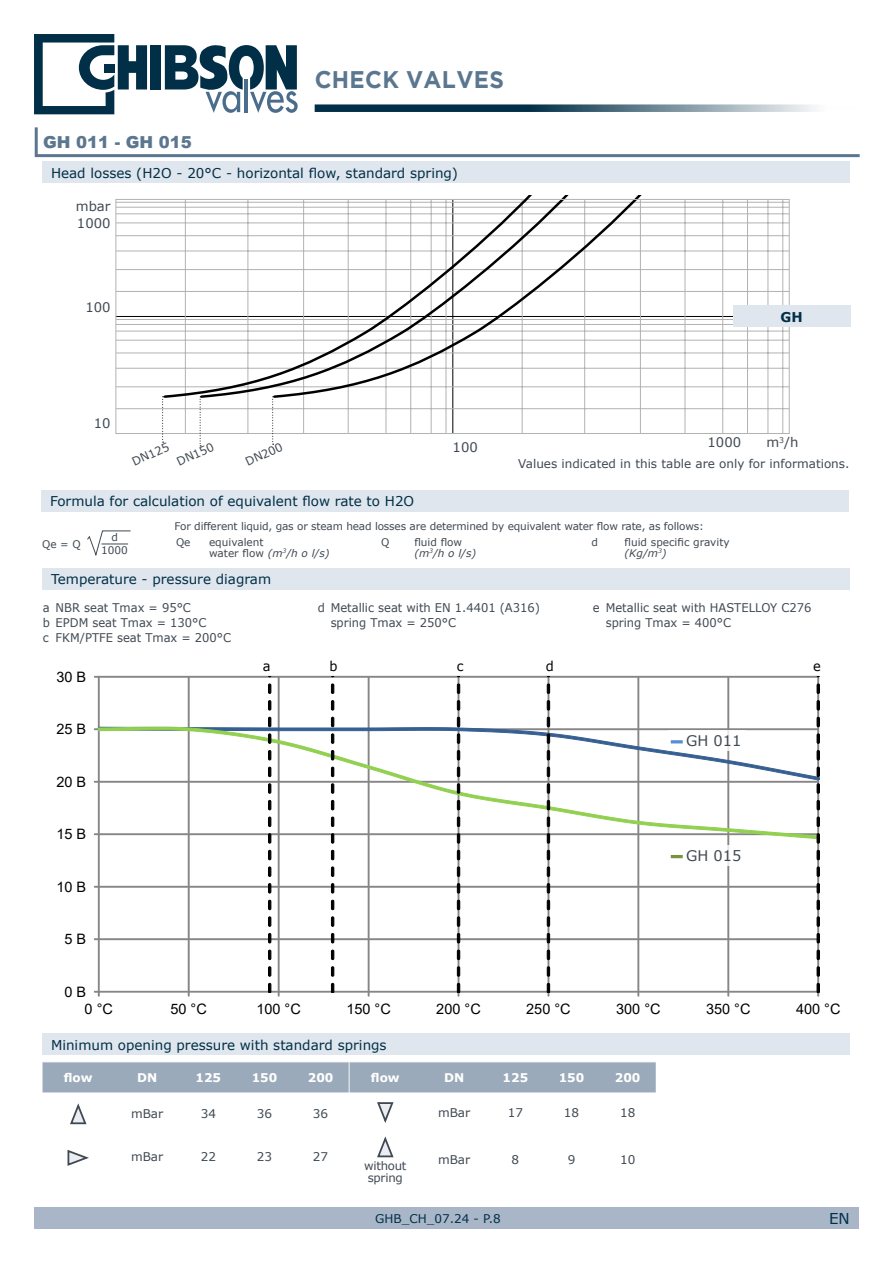
<style>
.page{position:relative;width:893px;height:1263px;background:#fff}
.page>*{position:absolute;margin:0;border:0;box-sizing:border-box;transform-origin:0 0}
.t1{font:700 24px "Gotham";letter-spacing:.015em;color:#5b7790;scale:.95 1}
.t2{font:900 16.5px "Arial";color:#5b7790}
.t3{font:15px "Verdana";color:#002f47}
.t4{font:14.55px "Verdana";color:#404952}
.t5{font:14.4px "Arial";color:#000}
.t6{font:13.5px "Verdana";color:#002f47}
.t7{font:13.5px "Verdana";color:#000;scale:.96 1}
.t8{font:700 13.5px "Verdana";color:#002f47}
.t9{font:13.2px "Verdana";color:#404952}
.t10{font:12px/15px "Verdana";color:#404952;scale:.96 1}
.t11{font:12px "Verdana";color:#404952}
.t12{font:700 12px "Verdana";color:#fff}
.t13{font:12px "Verdana";color:#002f47}
.t14{font:11.7px/12.6px "Verdana";letter-spacing:-.02em;color:#404952;text-align:center}
.t15{font:11.55px "Verdana";color:#404952}
.t16{font:10.5px/11.2px "Verdana";letter-spacing:-.015em;color:#404952}
.s1{font-style:italic}
</style>
<div class="page">
<div style="left:34px;top:1208px;width:825px;height:21px;background:#a8b6c8"></div>
<svg style="left:315px;top:104px;width:501px;height:8px;background:#517181"></svg>
<svg style="left:34px;top:34px;width:113px;height:80px"></svg>
<svg style="left:165px;top:45px;width:133px;height:68px"></svg>
<div style="left:150px;top:45px;width:11px;height:44px;background:#002f47"></div>
<hr style="left:453px;top:199px;width:1px;height:234px;background:#000">
<hr style="left:116px;top:316px;width:673px;height:1px;background:#000">
<hr style="left:185px;top:199px;width:1px;height:234px;background:#b3b2b2">
<hr style="left:248px;top:199px;width:1px;height:234px;background:#b3b2b2">
<hr style="left:303px;top:199px;width:1px;height:234px;background:#b3b2b2">
<hr style="left:348px;top:199px;width:1px;height:234px;background:#b3b2b2">
<hr style="left:386px;top:199px;width:1px;height:234px;background:#b3b2b2">
<hr style="left:410px;top:199px;width:1px;height:234px;background:#b3b2b2">
<hr style="left:431px;top:199px;width:1px;height:234px;background:#b3b2b2">
<hr style="left:446px;top:199px;width:1px;height:234px;background:#b3b2b2">
<hr style="left:522px;top:199px;width:1px;height:234px;background:#b3b2b2">
<hr style="left:584px;top:199px;width:1px;height:234px;background:#b3b2b2">
<hr style="left:640px;top:199px;width:1px;height:234px;background:#b3b2b2">
<hr style="left:685px;top:199px;width:1px;height:234px;background:#b3b2b2">
<hr style="left:722px;top:199px;width:1px;height:234px;background:#b3b2b2">
<hr style="left:747px;top:199px;width:1px;height:234px;background:#b3b2b2">
<hr style="left:768px;top:199px;width:1px;height:234px;background:#b3b2b2">
<hr style="left:782px;top:199px;width:1px;height:234px;background:#b3b2b2">
<hr style="left:116px;top:202px;width:673px;height:1px;background:#b3b2b2">
<hr style="left:116px;top:207px;width:673px;height:1px;background:#b3b2b2">
<hr style="left:116px;top:214px;width:673px;height:1px;background:#b3b2b2">
<hr style="left:116px;top:223px;width:673px;height:1px;background:#b3b2b2">
<hr style="left:116px;top:235px;width:673px;height:1px;background:#b3b2b2">
<hr style="left:116px;top:251px;width:673px;height:1px;background:#b3b2b2">
<hr style="left:116px;top:269px;width:673px;height:1px;background:#b3b2b2">
<hr style="left:116px;top:291px;width:673px;height:1px;background:#b3b2b2">
<hr style="left:116px;top:319px;width:673px;height:1px;background:#b3b2b2">
<hr style="left:116px;top:324px;width:673px;height:1px;background:#b3b2b2">
<hr style="left:116px;top:331px;width:673px;height:1px;background:#b3b2b2">
<hr style="left:116px;top:340px;width:673px;height:1px;background:#b3b2b2">
<hr style="left:116px;top:353px;width:673px;height:1px;background:#b3b2b2">
<hr style="left:116px;top:368px;width:673px;height:1px;background:#b3b2b2">
<hr style="left:116px;top:387px;width:673px;height:1px;background:#b3b2b2">
<hr style="left:116px;top:408px;width:673px;height:1px;background:#b3b2b2">
<svg style="left:540px;top:195px;width:109px;height:204px"></svg>
<svg style="left:162px;top:399px;width:2px;height:44px"></svg>
<svg style="left:200px;top:399px;width:1px;height:47px"></svg>
<svg style="left:272px;top:399px;width:2px;height:46px"></svg>
<svg style="left:162px;top:195px;width:378px;height:204px"></svg>
<svg style="left:34px;top:127px;width:826px;height:31px"></svg>
<div style="left:733px;top:306px;width:117px;height:21px;background:#e0e6ed"></div>
<svg style="left:94px;top:676px;width:725px;height:320px"></svg>
<div style="left:43px;top:162px;width:807px;height:21px;background:#e0e6ed"></div>
<svg style="left:87px;top:530px;width:44px;height:26px"></svg>
<div style="left:42px;top:491px;width:807px;height:21px;background:#e0e6ed"></div>
<div style="left:43px;top:568px;width:807px;height:22px;background:#e0e6ed"></div>
<div style="left:43px;top:1034px;width:807px;height:21px;background:#e0e6ed"></div>
<svg style="left:70px;top:1103px;width:17px;height:22px"></svg>
<svg style="left:67px;top:1149px;width:22px;height:17px"></svg>
<div style="left:43px;top:1062px;width:613px;height:30px;background:#9baaba"></div>
<svg style="left:377px;top:1102px;width:17px;height:21px"></svg>
<svg style="left:377px;top:1136px;width:17px;height:22px"></svg>
<h2 class="t2" style="left:43px;top:130px;width:150px">GH 011 - GH 015</h2>
<h1 class="t1" style="left:315px;top:66px;width:201px">CHECK VALVES</h1>
<p class="t6" style="left:51px;top:163px;width:409px">Head losses (H2O - 20°C - horizontal flow, standard spring)</p>
<p class="t9" style="left:76px;top:197px;width:36px">mbar</p>
<p class="t9" style="left:77px;top:215px;width:35px">1000</p>
<p class="t9" style="left:85px;top:299px;width:27px">100</p>
<p class="t9" style="left:94px;top:414px;width:18px">10</p>
<p class="t15" style="left:129px;top:455px;width:41px;rotate:-25deg">DN125</p>
<p class="t15" style="left:174px;top:455px;width:41px;rotate:-25deg">DN150</p>
<p class="t15" style="left:243px;top:455px;width:41px;rotate:-25deg">DN200</p>
<p class="t9" style="left:453px;top:438px;width:27px">100</p>
<p class="t6" style="left:50px;top:492px;width:366px">Formula for calculation of equivalent flow rate to H2O</p>
<p class="t8" style="left:780px;top:307px;width:24px">GH</p>
<p class="t9" style="left:707px;top:433px;width:35px">1000</p>
<p class="t9" style="left:766px;top:433px;width:34px">m<sup>3</sup>/h</p>
<p class="t11" style="left:518px;top:456px;width:333px">Values indicated in this table are only for informations.</p>
<p class="t16" style="left:175px;top:521px;width:531px">For different liquid, gas or steam head losses are determined by equivalent water flow rate, as follows:</p>
<p class="t16" style="left:42px;top:539px;width:40px">Qe = Q</p>
<p class="t16" style="left:101px;top:531px;width:28px;line-height:12.3px;text-align:center">d<br>1000</p>
<p class="t16" style="left:176px;top:536px;width:16px">Qe</p>
<p class="t16" style="left:209px;top:536px;width:122px">equivalent<br>water flow <span class="s1">(m</span><sup>3</sup><span class="s1">/h o l/s)</span></p>
<p class="t16" style="left:381px;top:536px;width:10px">Q</p>
<p class="t16" style="left:414px;top:536px;width:63px">fluid flow <span class="s1">(m</span><sup>3</sup><span class="s1">/h o l/s)</span></p>
<p class="t16" style="left:591px;top:536px;width:8px">d</p>
<p class="t16" style="left:624px;top:536px;width:107px">fluid specific gravity <span class="s1">(Kg/m</span><sup>3</sup><span class="s1">)</span></p>
<p class="t6" style="left:51px;top:570px;width:222px">Temperature - pressure diagram</p>
<p class="t10" style="left:43px;top:600px;width:198px">a NBR seat Tmax = 95°C<br>b EPDM seat Tmax = 130°C<br>c FKM/PTFE seat Tmax = 200°C</p>
<p class="t10" style="left:331px;top:600px;width:220px;text-indent:-13px">d Metallic seat with EN 1.4401 (A316) spring Tmax = 250°C</p>
<p class="t10" style="left:606px;top:600px;width:216px;text-indent:-13px">e Metallic seat with HASTELLOY C276 spring Tmax = 400°C</p>
<h3 class="t5" style="left:57px;top:667px;width:31px">30 B</h3>
<h3 class="t5" style="left:57px;top:719px;width:31px">25 B</h3>
<h3 class="t5" style="left:57px;top:772px;width:31px">20 B</h3>
<h3 class="t5" style="left:57px;top:824px;width:31px">15 B</h3>
<h3 class="t5" style="left:57px;top:877px;width:31px">10 B</h3>
<h3 class="t5" style="left:65px;top:929px;width:23px">5 B</h3>
<h3 class="t5" style="left:65px;top:981px;width:23px">0 B</h3>
<p class="t7" style="left:263px;top:657px;width:10px">a</p>
<p class="t7" style="left:329px;top:657px;width:10px">b</p>
<p class="t7" style="left:457px;top:657px;width:9px">c</p>
<p class="t7" style="left:546px;top:657px;width:10px">d</p>
<p class="t7" style="left:813px;top:657px;width:10px">e</p>
<h3 class="t4" style="left:686px;top:731px;width:57px">GH 011</h3>
<h3 class="t4" style="left:686px;top:846px;width:57px">GH 015</h3>
<h3 class="t5" style="left:85px;top:999px;width:30px">0 °C</h3>
<h3 class="t5" style="left:170px;top:999px;width:38px">50 °C</h3>
<h3 class="t5" style="left:256px;top:999px;width:46px">100 °C</h3>
<h3 class="t5" style="left:346px;top:999px;width:46px">150 °C</h3>
<h3 class="t5" style="left:436px;top:999px;width:46px">200 °C</h3>
<h3 class="t5" style="left:526px;top:999px;width:46px">250 °C</h3>
<h3 class="t5" style="left:616px;top:999px;width:46px">300 °C</h3>
<h3 class="t5" style="left:706px;top:999px;width:46px">350 °C</h3>
<h3 class="t5" style="left:796px;top:999px;width:46px">400 °C</h3>
<p class="t6" style="left:51px;top:1035px;width:337px">Minimum opening pressure with standard springs</p>
<p class="t12" style="left:64px;top:1069px;width:30px">flow</p>
<p class="t12" style="left:137px;top:1069px;width:22px">DN</p>
<p class="t12" style="left:196px;top:1069px;width:27px">125</p>
<p class="t12" style="left:252px;top:1069px;width:27px">150</p>
<p class="t12" style="left:308px;top:1069px;width:27px">200</p>
<p class="t11" style="left:131px;top:1106px;width:34px">mBar</p>
<p class="t11" style="left:201px;top:1106px;width:17px">34</p>
<p class="t11" style="left:257px;top:1106px;width:17px">36</p>
<p class="t11" style="left:313px;top:1106px;width:17px">36</p>
<p class="t11" style="left:131px;top:1148px;width:34px">mBar</p>
<p class="t11" style="left:201px;top:1148px;width:17px">22</p>
<p class="t11" style="left:257px;top:1148px;width:17px">23</p>
<p class="t11" style="left:313px;top:1148px;width:17px">27</p>
<p class="t12" style="left:371px;top:1069px;width:30px">flow</p>
<p class="t12" style="left:444px;top:1069px;width:22px">DN</p>
<p class="t12" style="left:503px;top:1069px;width:27px">125</p>
<p class="t12" style="left:559px;top:1069px;width:27px">150</p>
<p class="t12" style="left:615px;top:1069px;width:27px">200</p>
<p class="t11" style="left:438px;top:1104px;width:34px">mBar</p>
<p class="t11" style="left:508px;top:1104px;width:17px">17</p>
<p class="t11" style="left:564px;top:1104px;width:17px">18</p>
<p class="t11" style="left:620px;top:1104px;width:17px">18</p>
<p class="t11" style="left:438px;top:1151px;width:34px">mBar</p>
<p class="t11" style="left:512px;top:1151px;width:9px">8</p>
<p class="t11" style="left:568px;top:1151px;width:9px">9</p>
<p class="t11" style="left:620px;top:1151px;width:17px">10</p>
<p class="t14" style="left:364px;top:1159px;width:44px">without spring</p>
<p class="t13" style="left:375px;top:1210px;width:127px">GHB_CH_07.24 - P.8</p>
<h3 class="t3" style="left:829px;top:1208px;width:22px">EN</h3>
</div>
